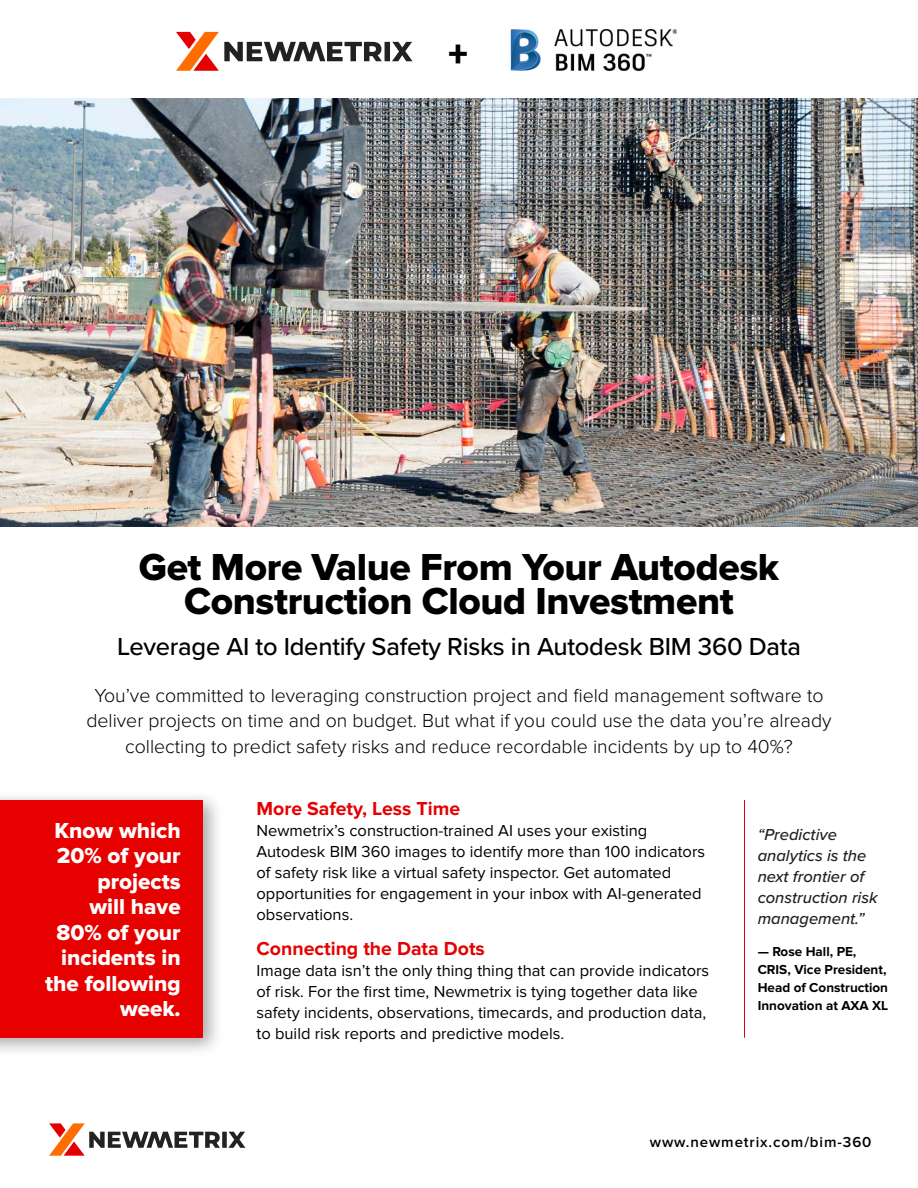
<style>
.page{position:relative;width:918px;height:1188px;background:#fff}
.page>*{position:absolute;margin:0;border:0;box-sizing:border-box;transform-origin:0 0}
.t1{font:39px/34.5px "Proxima Nova Extrabld";letter-spacing:-.01em;color:#000;text-align:center}
.t2{font:900 39px "Proxima Nova";color:#000}
.t3{font:500 25.5px "Proxima Nova";letter-spacing:-.01em;color:#000}
.t4{font:22.5px/25.5px "Proxima Nova Extrabld";color:#fff;text-align:right}
.t5{font:300 19.5px/25.5px "Proxima Nova";color:#000;text-align:center}
.t6{font:700 19.5px "Proxima Nova";color:#e60000}
.t7{font:16.5px/21px "Proxima Nova";color:#000}
.t8{font:italic 500 16.5px/21px "Proxima Nova";color:#212121}
.t9{font:600 15px "Proxima Nova";letter-spacing:.06em;color:#000}
.t10{font:700 13.5px/18px "Proxima Nova";color:#000}
</style>
<div class="page">
<svg style="left:49px;top:1123px;width:196px;height:33px"></svg>
<img style="left:510px;top:29px;width:167px;height:42px">
<img style="left:0;top:98px;width:918px;height:428px">
<div style="left:0;top:790px;width:225px;height:268px;background:#000;opacity:.35"></div>
<div style="left:0;top:800px;width:202px;height:238px;background:#e60000"></div>
<svg style="left:176px;top:32px;width:237px;height:39px"></svg>
<hr style="left:744px;top:800px;width:1px;height:238px;background:#e60000">
<p class="t2" style="left:448px;top:31px;width:21px">+</p>
<p class="t1" style="left:139px;top:551px;width:642px">Get More Value From Your Autodesk<br>Construction Cloud Investment</p>
<p class="t3" style="left:117px;top:627px;width:685px">Leverage AI to Identify Safety Risks in Autodesk BIM 360 Data</p>
<p class="t5" style="left:86px;top:683px;width:747px">You’ve committed to leveraging construction project and field management software to deliver projects on time and on budget. But what if you could use the data you’re already collecting to predict safety risks and reduce recordable incidents by up to 40%?</p>
<p class="t4" style="left:45px;top:818px;width:137px">Know which<br>20% of your projects<br>will have<br>80% of your incidents in the following week.</p>
<p class="t6" style="left:256px;top:798px;width:205px">More Safety, Less Time</p>
<p class="t7" style="left:256px;top:821px;width:450px">Newmetrix’s construction-trained AI uses your existing Autodesk BIM 360 images to identify more than 100 indicators of safety risk like a virtual safety inspector. Get automated opportunities for engagement in your inbox with AI-generated observations.</p>
<p class="t6" style="left:256px;top:937px;width:230px">Connecting the Data Dots</p>
<p class="t7" style="left:256px;top:960px;width:454px">Image data isn’t the only thing thing that can provide indicators of risk. For the first time, Newmetrix is tying together data like safety incidents, observations, timecards, and production data, to build risk reports and predictive models.</p>
<p class="t8" style="left:758px;top:823px;width:122px">“Predictive analytics is the next frontier of construction risk management.”</p>
<p class="t10" style="left:758px;top:942px;width:132px">— Rose Hall, PE,<br>CRIS, Vice President,<br>Head of Construction<br>Innovation at AXA XL</p>
<p class="t9" style="left:650px;top:1133px;width:223px">www.newmetrix.com/bim-360</p>
</div>
